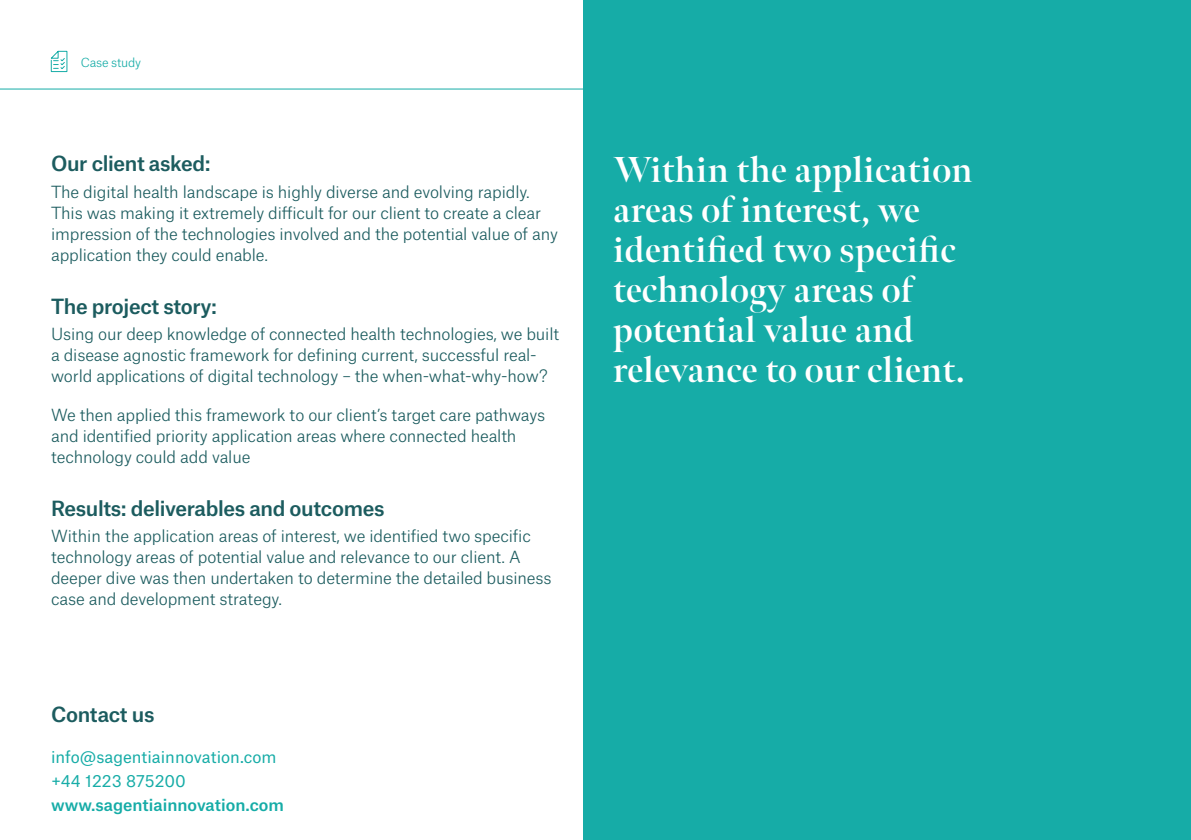
<style>
.page{position:relative;width:1191px;height:840px;background:#fff}
.page>*{position:absolute;margin:0;border:0;box-sizing:border-box;transform-origin:0 0}
.t1{font:700 36px/40px "Meno Banner";letter-spacing:.01em;color:#fff}
.t2{font:500 20px "Atlas Grotesk";letter-spacing:-.02em;color:#1c5c5f}
.t3{font:300 16px/21px "Atlas Grotesk";letter-spacing:-.01em;color:#1c5c5f}
.t4{font:16px/24px "Atlas Grotesk";color:#16aca7}
.t5{font:500 16px "Atlas Grotesk";color:#16aca7}
.t6{font:300 12px "Atlas Grotesk";letter-spacing:-.02em;color:#16aca7}
</style>
<div class="page">
<div style="left:583px;top:0;width:608px;height:839px;background:#16aca7"></div>
<hr style="left:0;top:88px;width:583px;height:1px;background:#16aca7">
<svg style="left:50px;top:51px;width:17px;height:21px"></svg>
<p class="t6" style="left:81px;top:53px;width:62px">Case study</p>
<p class="t2" style="left:51px;top:147px;width:161px">Our client asked:</p>
<p class="t3" style="left:51px;top:179px;width:508px">The digital health landscape is highly diverse and evolving rapidly.<br>This was making it extremely difficult for our client to create a clear impression of the technologies involved and the potential value of any application they could enable.</p>
<p class="t2" style="left:51px;top:289px;width:167px">The project story:</p>
<p class="t3" style="left:51px;top:322px;width:510px">Using our deep knowledge of connected health technologies, we built a disease agnostic framework for defining current, successful real&shy;world applications of digital technology – the when-what-why-how?</p>
<p class="t3" style="left:51px;top:402px;width:495px">We then applied this framework to our client’s target care pathways and identified priority application areas where connected health technology could add value</p>
<p class="t2" style="left:51px;top:491px;width:335px">Results: deliverables and outcomes</p>
<p class="t3" style="left:51px;top:524px;width:502px">Within the application areas of interest, we identified two specific technology areas of potential value and relevance to our client. A deeper dive was then undertaken to determine the detailed business case and development strategy.</p>
<p class="t2" style="left:51px;top:697px;width:105px">Contact us</p>
<p class="t4" style="left:51px;top:742px;width:227px">info@sagentiainnovation.com +44 1223 875200</p>
<p class="t5" style="left:51px;top:791px;width:234px">www.sagentiainnovation.com</p>
<h1 class="t1" style="left:613px;top:149px;width:361px">Within the application areas of interest, we identified two specific technology areas of potential value and relevance to our client.</h1>
</div>
